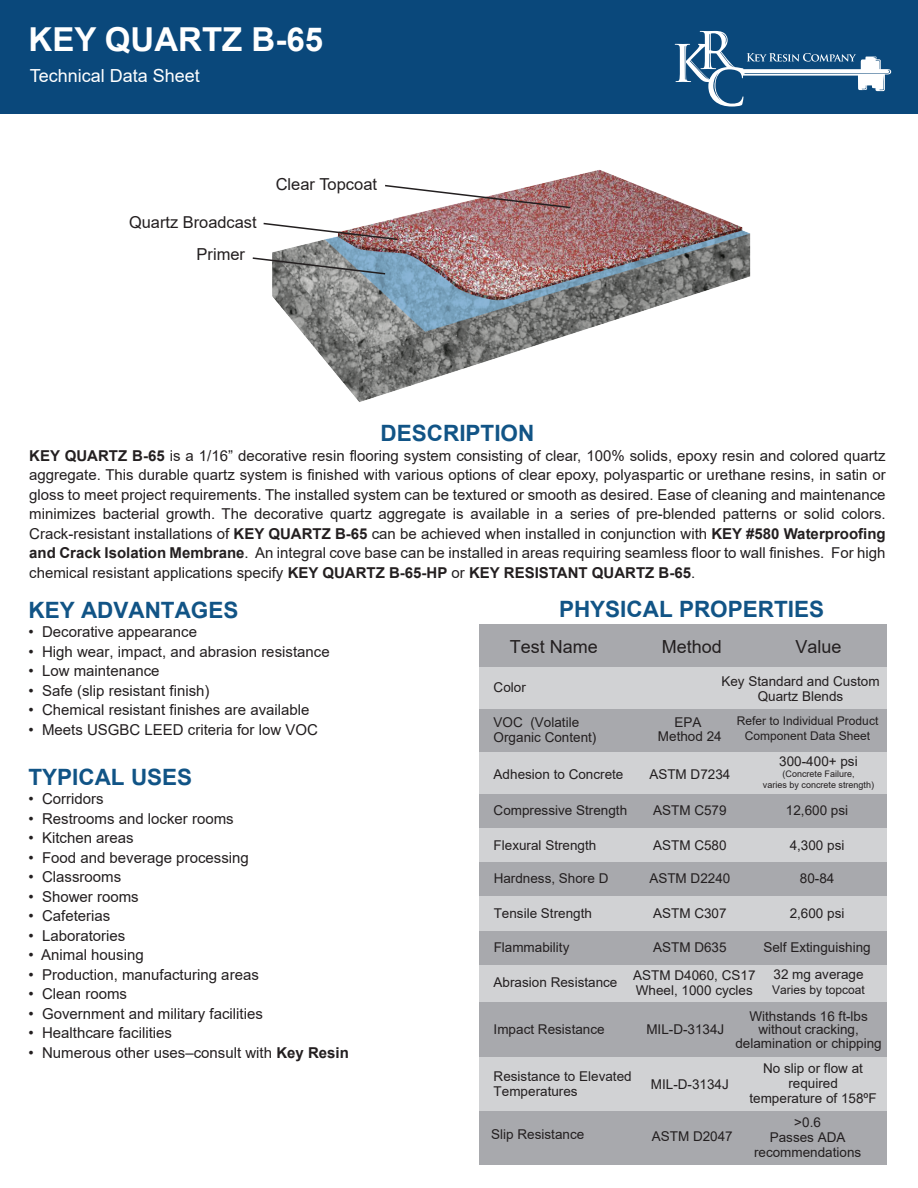
<style>
.page{position:relative;width:918px;height:1188px;background:#fff}
.page>*{position:absolute;margin:0;border:0;box-sizing:border-box;transform-origin:0 0}
.t1{font:700 33px "Arial";color:#fff}
.t2{font:700 22.5px "Arial";color:#115486}
.t3{font:18px "Arial";color:#231f20}
.t4{font:18px "Arial";color:#fff}
.t5{font:16.5px "Arial";color:#231f20}
.t6{font:16.35px "Arial";color:#231f20}
.t7{font:15px/19.5px "Arial";color:#231f20;text-align:justify}
.t8{font:13.5px/15px "Arial";color:#231f20;text-align:center}
.t9{font:12px/15px "Arial";color:#231f20;text-align:center}
.t10{font:9px/10.8px "Arial";color:#231f20;text-align:center}
.s1{font-weight:700}
</style>
<div class="page">
<img style="left:273px;top:113px;width:544px;height:289px">
<div style="left:479px;top:1057px;width:407px;height:55px;background:#d1d2d4"></div>
<div style="left:479px;top:624px;width:408px;height:44px;background:#a8a9ad"></div>
<div style="left:479px;top:668px;width:408px;height:41px;background:#d1d2d4"></div>
<div style="left:479px;top:828px;width:408px;height:34px;background:#d1d2d4"></div>
<div style="left:479px;top:709px;width:407px;height:43px;background:#a8a9ad"></div>
<div style="left:479px;top:793px;width:407px;height:35px;background:#a8a9ad"></div>
<div style="left:479px;top:862px;width:407px;height:35px;background:#a8a9ad"></div>
<div style="left:479px;top:930px;width:407px;height:35px;background:#a8a9ad"></div>
<div style="left:479px;top:965px;width:407px;height:42px;background:#d1d2d4"></div>
<div style="left:479px;top:752px;width:407px;height:42px;background:#d1d2d4"></div>
<div style="left:479px;top:896px;width:408px;height:35px;background:#d1d2d4"></div>
<div style="left:479px;top:1003px;width:408px;height:54px;background:#a8a9ad"></div>
<div style="left:0;top:0;width:918px;height:113px;background:#0a487b"></div>
<svg style="left:383px;top:184px;width:189px;height:25px"></svg>
<svg style="left:252px;top:256px;width:135px;height:19px;background:#8e989e"></svg>
<img style="left:263px;top:222px;width:136px;height:19px">
<div style="left:479px;top:1111px;width:407px;height:54px;background:#a8a9ad"></div>
<svg style="left:675px;top:31px;width:216px;height:76px"></svg>
<h1 class="t1" style="left:29px;top:17px;width:296px">KEY QUARTZ B-65</h1>
<p class="t4" style="left:30px;top:64px;width:172px">Technical Data Sheet</p>
<p class="t6" style="left:129px;top:211px;width:129px">Quartz Broadcast</p>
<p class="t5" style="left:197px;top:243px;width:50px">Primer</p>
<p class="t5" style="left:276px;top:172px;width:103px">Clear Topcoat</p>
<h2 class="t2" style="left:381px;top:417px;width:155px">DESCRIPTION</h2>
<p class="t7" style="left:29px;top:446px;width:858px"><span class="s1">KEY QUARTZ B-65</span> is a 1/16” decorative resin flooring system consisting of clear, 100% solids, epoxy resin and colored quartz aggregate. This durable quartz system is finished with various options of clear epoxy, polyaspartic or urethane resins, in satin or gloss to meet project requirements. The installed system can be textured or smooth as desired. Ease of cleaning and maintenance minimizes bacterial growth. The decorative quartz aggregate is available in a series of pre-blended patterns or solid colors.<br>Crack-resistant installations of <span class="s1">KEY QUARTZ B-65</span> can be achieved when installed in conjunction with <span class="s1">KEY #580 Waterproofing and Crack Isolation Membrane</span>. An integral cove base can be installed in areas requiring seamless floor to wall finishes. For high chemical resistant applications specify <span class="s1">KEY QUARTZ B-65-HP</span> or <span class="s1">KEY RESISTANT QUARTZ B-65</span>.</p>
<h2 class="t2" style="left:559px;top:593px;width:267px">PHYSICAL PROPERTIES</h2>
<p class="t3" style="left:510px;top:634px;width:90px">Test Name</p>
<p class="t3" style="left:796px;top:634px;width:48px">Value</p>
<h2 class="t2" style="left:28px;top:594px;width:212px">KEY ADVANTAGES</h2>
<p class="t7" style="left:28px;top:622px;width:170px">• Decorative appearance</p>
<p class="t7" style="left:28px;top:641px;width:303px">• High wear, impact, and abrasion resistance</p>
<p class="t7" style="left:28px;top:661px;width:133px">• Low maintenance</p>
<p class="t7" style="left:28px;top:680px;width:183px">• Safe (slip resistant finish)</p>
<p class="t7" style="left:28px;top:700px;width:283px">• Chemical resistant finishes are available</p>
<p class="t7" style="left:28px;top:719px;width:291px">• Meets USGBC LEED criteria for low VOC</p>
<p class="t9" style="left:737px;top:713px;width:143px">Refer to Individual Product<br>Component Data Sheet</p>
<p class="t3" style="left:662px;top:634px;width:62px">Method</p>
<p class="t8" style="left:494px;top:679px;width:34px">Color</p>
<p class="t8" style="left:721px;top:673px;width:160px">Key Standard and Custom<br>Quartz Blends</p>
<p class="t8" style="left:494px;top:714px;width:104px;text-align:left">VOC (Volatile<br>Organic Content)</p>
<p class="t8" style="left:658px;top:716px;width:65px;line-height:13.5px">EPA<br>Method 24</p>
<h2 class="t2" style="left:28px;top:761px;width:165px">TYPICAL USES</h2>
<p class="t7" style="left:28px;top:789px;width:77px">• Corridors</p>
<p class="t7" style="left:28px;top:809px;width:207px">• Restrooms and locker rooms</p>
<p class="t7" style="left:28px;top:828px;width:107px">• Kitchen areas</p>
<p class="t7" style="left:28px;top:848px;width:222px">• Food and beverage processing</p>
<p class="t7" style="left:28px;top:867px;width:94px">• Classrooms</p>
<p class="t7" style="left:28px;top:887px;width:112px">• Shower rooms</p>
<p class="t7" style="left:28px;top:906px;width:83px">• Cafeterias</p>
<p class="t7" style="left:28px;top:926px;width:98px">• Laboratories</p>
<p class="t7" style="left:28px;top:945px;width:117px">• Animal housing</p>
<p class="t7" style="left:28px;top:965px;width:232px">• Production, manufacturing areas</p>
<p class="t7" style="left:28px;top:984px;width:100px">• Clean rooms</p>
<p class="t7" style="left:28px;top:1004px;width:236px">• Government and military facilities</p>
<p class="t7" style="left:28px;top:1023px;width:145px">• Healthcare facilities</p>
<p class="t7" style="left:28px;top:1043px;width:322px">• Numerous other uses–consult with <span class="s1">Key Resin</span></p>
<p class="t8" style="left:494px;top:766px;width:131px">Adhesion to Concrete</p>
<p class="t8" style="left:649px;top:766px;width:83px">ASTM D7234</p>
<p class="t8" style="left:779px;top:754px;width:80px">300-400+ psi</p>
<p class="t10" style="left:763px;top:768px;width:113px">(Concrete Failure,<br>varies by concrete strength)</p>
<p class="t8" style="left:494px;top:803px;width:135px">Compressive Strength</p>
<p class="t8" style="left:653px;top:803px;width:75px">ASTM C579</p>
<p class="t8" style="left:786px;top:803px;width:64px">12,600 psi</p>
<p class="t8" style="left:494px;top:837px;width:104px">Flexural Strength</p>
<p class="t8" style="left:653px;top:837px;width:75px">ASTM C580</p>
<p class="t8" style="left:790px;top:837px;width:56px">4,300 psi</p>
<p class="t8" style="left:494px;top:870px;width:116px">Hardness, Shore D</p>
<p class="t8" style="left:649px;top:870px;width:83px">ASTM D2240</p>
<p class="t8" style="left:800px;top:870px;width:36px">80-84</p>
<p class="t8" style="left:494px;top:905px;width:100px">Tensile Strength</p>
<p class="t8" style="left:653px;top:905px;width:75px">ASTM C307</p>
<p class="t8" style="left:790px;top:905px;width:56px">2,600 psi</p>
<p class="t8" style="left:494px;top:939px;width:77px">Flammability</p>
<p class="t8" style="left:653px;top:939px;width:75px">ASTM D635</p>
<p class="t8" style="left:763px;top:939px;width:109px">Self Extinguishing</p>
<p class="t8" style="left:633px;top:968px;width:124px;text-align:left">ASTM D4060, CS17<br>Wheel, 1000 cycles</p>
<p class="t8" style="left:773px;top:966px;width:92px">32 mg average</p>
<p class="t9" style="left:772px;top:982px;width:94px">Varies by topcoat</p>
<p class="t8" style="left:494px;top:975px;width:125px">Abrasion Resistance</p>
<p class="t8" style="left:494px;top:1022px;width:113px">Impact Resistance</p>
<p class="t8" style="left:646px;top:1022px;width:80px">MIL-D-3134J</p>
<p class="t8" style="left:735px;top:1009px;width:148px;line-height:13.5px">Withstands 16 ft-lbs without cracking, delamination or chipping</p>
<p class="t8" style="left:494px;top:1069px;width:140px;text-align:left">Resistance to Elevated<br>Temperatures</p>
<p class="t8" style="left:749px;top:1061px;width:129px">No slip or flow at required<br>temperature of 158ºF</p>
<p class="t8" style="left:651px;top:1076px;width:80px">MIL-D-3134J</p>
<p class="t8" style="left:491px;top:1127px;width:95px">Slip Resistance</p>
<p class="t8" style="left:652px;top:1129px;width:83px">ASTM D2047</p>
<p class="t8" style="left:754px;top:1115px;width:109px">&gt;0.6<br>Passes ADA recommendations</p>
</div>
